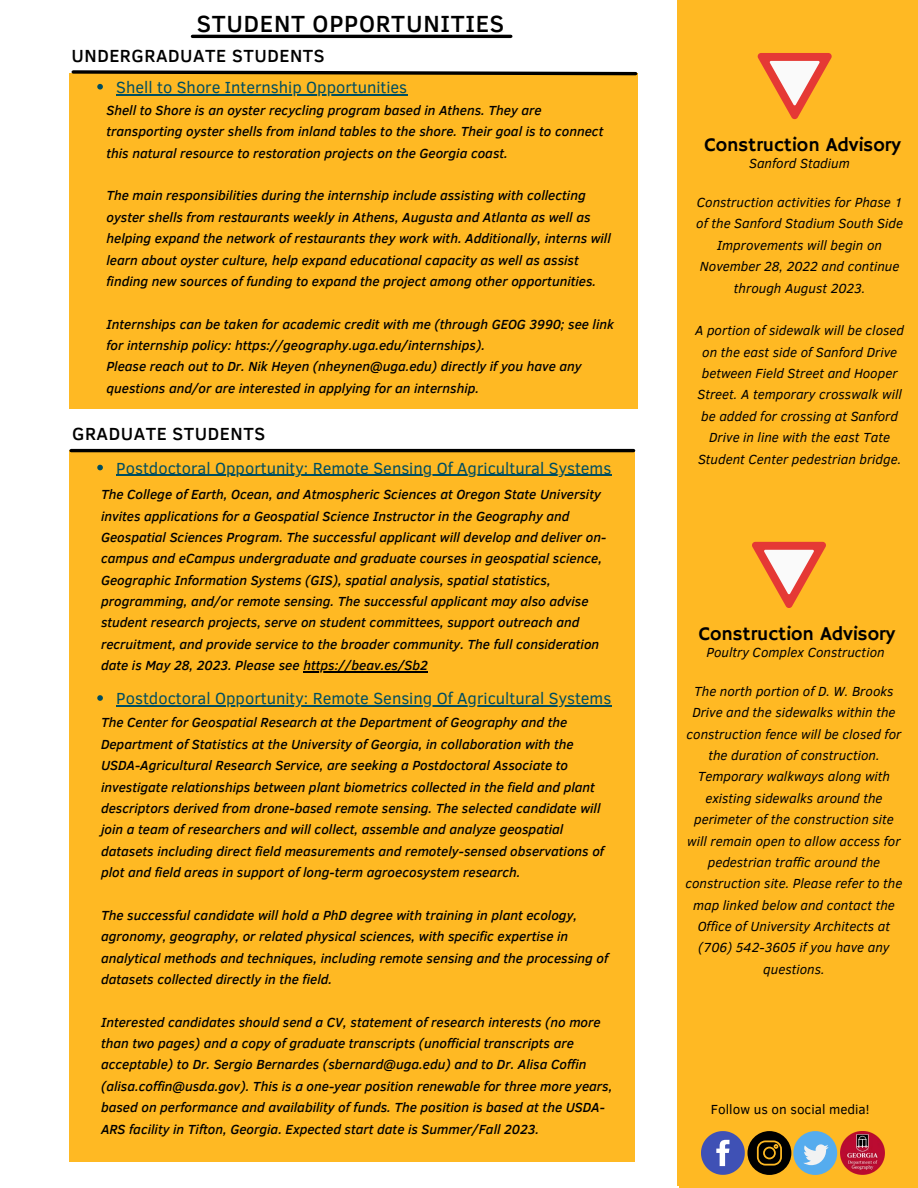
<style>
.page{position:relative;width:918px;height:1188px;background:#fff}
.page>*{position:absolute;margin:0;border:0;box-sizing:border-box;transform-origin:0 0}
.t1{font:500 24px "Clear Sans";letter-spacing:.03em;color:#000}
.t2{font:19.5px "Hammersmith One";color:#000}
.t3{font:500 18px "Clear Sans";letter-spacing:.03em;color:#000}
.t4{font:16.5px "Clear Sans";color:#004e60}
.t5{font:italic 500 13.5px/21.3px "Clear Sans";color:#000}
.t6{font:italic 13.5px/21.3px "Clear Sans";color:#000;text-align:center}
.t7{font:13.5px "Clear Sans";color:#000}
</style>
<div class="page">
<div style="left:679px;top:0;width:239px;height:1188px;background:#ffb923"></div>
<div style="left:69px;top:74px;width:568px;height:335px;background:#ffb923"></div>
<svg style="left:70px;top:70px;width:568px;height:7px"></svg>
<div style="left:793px;top:1131px;width:44px;height:44px;background:#55acee;border-radius:50%"></div>
<svg style="left:803px;top:1144px;width:26px;height:21px"></svg>
<svg style="left:701px;top:1131px;width:90px;height:44px"></svg>
<img style="left:841px;top:1131px;width:44px;height:44px">
<svg style="left:758px;top:53px;width:74px;height:66px"></svg>
<hr style="left:192px;top:35px;width:319px;height:3px;background:#000">
<div style="left:69px;top:451px;width:566px;height:710px;background:#ffb923"></div>
<hr style="left:71px;top:449px;width:563px;height:3px;background:#000">
<svg style="left:97px;top:84px;width:6px;height:6px"></svg>
<hr style="left:116px;top:94px;width:292px;height:1px;background:#004e60">
<svg style="left:97px;top:695px;width:6px;height:6px"></svg>
<hr style="left:116px;top:705px;width:496px;height:1px;background:#004e60">
<svg style="left:97px;top:465px;width:6px;height:5px"></svg>
<hr style="left:116px;top:475px;width:496px;height:1px;background:#004e60">
<hr style="left:303px;top:671px;width:125px;height:1px;background:#000">
<svg style="left:752px;top:542px;width:74px;height:66px"></svg>
<p class="t1" style="left:197px;top:6px;width:309px">STUDENT OPPORTUNITIES</p>
<p class="t3" style="left:72px;top:43px;width:255px">UNDERGRADUATE STUDENTS</p>
<p class="t4" style="left:116px;top:75px;width:292px">Shell to Shore Internship Opportunities</p>
<p class="t5" style="left:106px;top:99px;width:498px">Shell to Shore is an oyster recycling program based in Athens. They are transporting oyster shells from inland tables to the shore. Their goal is to connect this natural resource to restoration projects on the Georgia coast.</p>
<p class="t5" style="left:106px;top:184px;width:506px">The main responsibilities during the internship include assisting with collecting oyster shells from restaurants weekly in Athens, Augusta and Atlanta as well as helping expand the network of restaurants they work with. Additionally, interns will learn about oyster culture, help expand educational capacity as well as assist finding new sources of funding to expand the project among other opportunities.</p>
<p class="t5" style="left:106px;top:313px;width:509px">Internships can be taken for academic credit with me (through GEOG 3990; see link for internship policy: https://geography.uga.edu/internships).</p>
<p class="t5" style="left:106px;top:355px;width:477px">Please reach out to Dr. Nik Heyen (nheynen@uga.edu) directly if you have any questions and/or are interested in applying for an internship.</p>
<p class="t3" style="left:72px;top:421px;width:195px">GRADUATE STUDENTS</p>
<p class="t4" style="left:116px;top:456px;width:496px">Postdoctoral Opportunity: Remote Sensing Of Agricultural Systems</p>
<p class="t5" style="left:101px;top:483px;width:507px">The College of Earth, Ocean, and Atmospheric Sciences at Oregon State University invites applications for a Geospatial Science Instructor in the Geography and Geospatial Sciences Program. The successful applicant will develop and deliver on&shy;campus and eCampus undergraduate and graduate courses in geospatial science, Geographic Information Systems (GIS), spatial analysis, spatial statistics, programming, and/or remote sensing. The successful applicant may also advise student research projects, serve on student committees, support outreach and recruitment, and provide service to the broader community. The full consideration date is May 28, 2023. Please see https://beav.es/Sb2</p>
<p class="t4" style="left:116px;top:686px;width:496px">Postdoctoral Opportunity: Remote Sensing Of Agricultural Systems</p>
<p class="t5" style="left:101px;top:711px;width:505px">The Center for Geospatial Research at the Department of Geography and the Department of Statistics at the University of Georgia, in collaboration with the USDA-Agricultural Research Service, are seeking a Postdoctoral Associate to investigate relationships between plant biometrics collected in the field and plant descriptors derived from drone-based remote sensing. The selected candidate will join a team of researchers and will collect, assemble and analyze geospatial datasets including direct field measurements and remotely-sensed observations of plot and field areas in support of long-term agroecosystem research.</p>
<p class="t5" style="left:101px;top:904px;width:509px">The successful candidate will hold a PhD degree with training in plant ecology, agronomy, geography, or related physical sciences, with specific expertise in analytical methods and techniques, including remote sensing and the processing of datasets collected directly in the field.</p>
<p class="t5" style="left:101px;top:1011px;width:513px">Interested candidates should send a CV, statement of research interests (no more than two pages) and a copy of graduate transcripts (unofficial transcripts are acceptable) to Dr. Sergio Bernardes (sbernard@uga.edu) and to Dr. Alisa Coffin (alisa.coffin@usda.gov). This is a one-year position renewable for three more years, based on performance and availability of funds. The position is based at the USDA-ARS facility in Tifton, Georgia. Expected start date is Summer/Fall 2023.</p>
<p class="t2" style="left:704px;top:134px;width:198px">Construction Advisory</p>
<p class="t6" style="left:749px;top:152px;width:102px">Sanford Stadium</p>
<p class="t6" style="left:696px;top:191px;width:208px">Construction activities for Phase 1 of the Sanford Stadium South Side<br>Improvements will begin on<br>November 28, 2022 and continue through August 2023.</p>
<p class="t6" style="left:695px;top:319px;width:210px">A portion of sidewalk will be closed on the east side of Sanford Drive between Field Street and Hooper Street. A temporary crosswalk will be added for crossing at Sanford Drive in line with the east Tate Student Center pedestrian bridge.</p>
<p class="t2" style="left:699px;top:622px;width:198px">Construction Advisory</p>
<p class="t6" style="left:706px;top:641px;width:180px">Poultry Complex Construction</p>
<p class="t6" style="left:686px;top:680px;width:218px">The north portion of D. W. Brooks<br>Drive and the sidewalks within the construction fence will be closed for the duration of construction.<br>Temporary walkways along with existing sidewalks around the perimeter of the construction site will remain open to allow access for pedestrian traffic around the construction site. Please refer to the map linked below and contact the<br>Office of University Architects at (706) 542-3605 if you have any questions.</p>
<p class="t7" style="left:711px;top:1099px;width:160px">Follow us on social media!</p>
</div>
